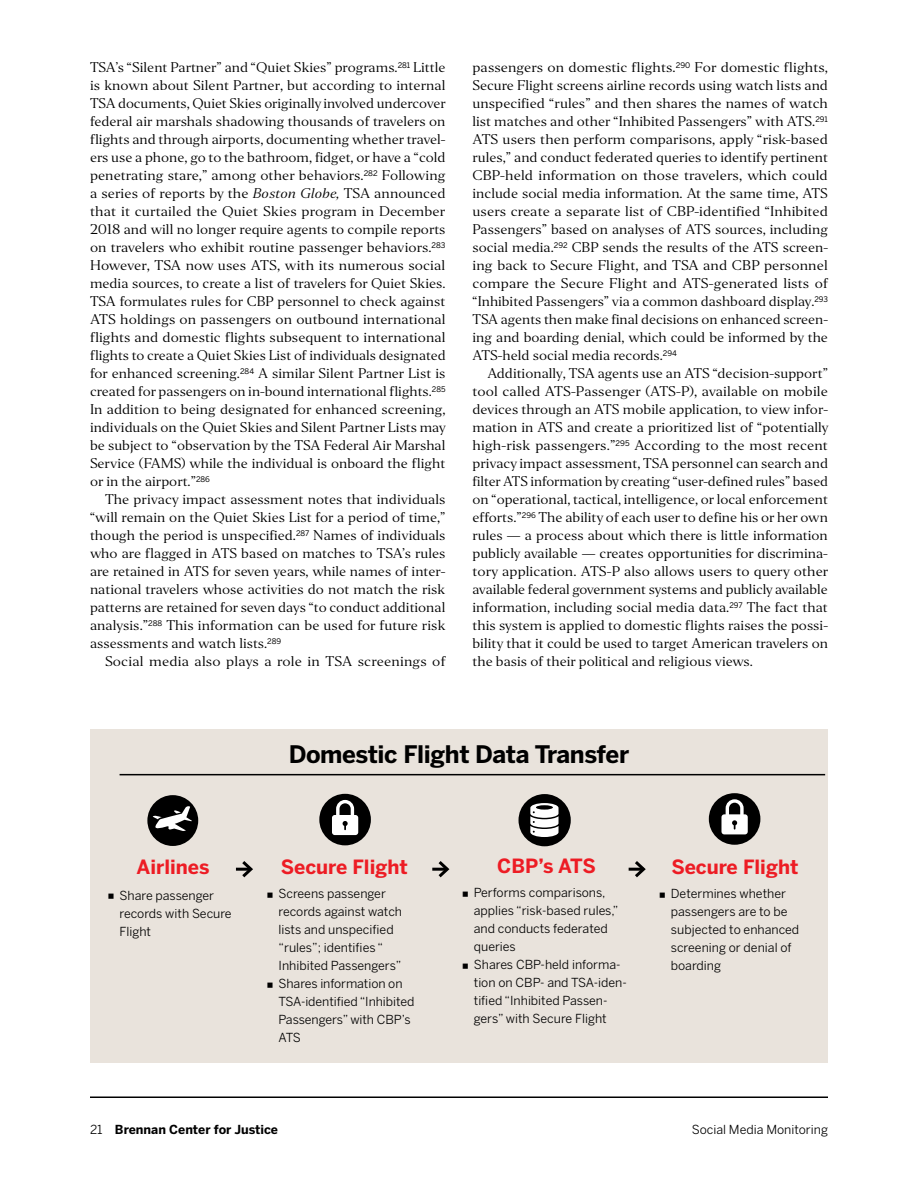
<style>
.page{position:relative;width:918px;height:1188px;background:#fff}
.page>*{position:absolute;margin:0;border:0;box-sizing:border-box;transform-origin:0 0}
.t1{font:700 24px "Benton Sans";letter-spacing:-.015em;color:#000}
.t2{font:700 19.5px "Benton Sans";color:#ed1c24}
.t3{font:13.2px/18px "Editor";color:#000;text-align:justify}
.t4{font:12.3px/18px "Benton Sans";color:#000}
.t5{font:700 12.3px "Benton Sans";color:#000}
.s1{font-style:italic}
.s2{font-weight:400}
</style>
<div class="page">
<hr style="left:90px;top:1096px;width:738px;height:2px;background:#000">
<div style="left:90px;top:729px;width:738px;height:334px;background:#e9e3dc"></div>
<hr style="left:236px;top:868px;width:15px;height:3px;background:#000">
<svg style="left:239px;top:861px;width:14px;height:17px"></svg>
<hr style="left:629px;top:868px;width:15px;height:3px;background:#000">
<svg style="left:632px;top:861px;width:14px;height:17px"></svg>
<hr style="left:432px;top:868px;width:15px;height:3px;background:#000">
<svg style="left:435px;top:861px;width:15px;height:17px"></svg>
<div style="left:319px;top:794px;width:52px;height:51px;background:#000;border-radius:50%"></div>
<svg style="left:332px;top:800px;width:26px;height:35px"></svg>
<div style="left:709px;top:793px;width:51px;height:52px;background:#000;border-radius:50%"></div>
<svg style="left:721px;top:799px;width:27px;height:35px"></svg>
<div style="left:519px;top:794px;width:52px;height:52px;background:#000;border-radius:50%"></div>
<svg style="left:530px;top:803px;width:29px;height:34px"></svg>
<div style="left:147px;top:795px;width:51px;height:51px;background:#000;border-radius:50%"></div>
<svg style="left:153px;top:806px;width:39px;height:25px"></svg>
<hr style="left:120px;top:774px;width:705px;height:1px;background:#000">
<p class="t3" style="left:90px;top:58px;width:358px">TSA’s “Silent Partner” and “Quiet Skies” programs.<sup>281</sup> Little is known about Silent Partner, but according to internal TSA documents, Quiet Skies originally involved undercover federal air marshals shadowing thousands of travelers on flights and through airports, documenting whether travel&shy;ers use a phone, go to the bathroom, fidget, or have a “cold penetrating stare,” among other behaviors.<sup>282</sup> Following a series of reports by the <span class="s1">Boston Globe,</span> TSA announced that it curtailed the Quiet Skies program in December 2018 and will no longer require agents to compile reports on travelers who exhibit routine passenger behaviors.<sup>283<br></sup>However, TSA now uses ATS, with its numerous social media sources, to create a list of travelers for Quiet Skies.<br>TSA formulates rules for CBP personnel to check against ATS holdings on passengers on outbound international flights and domestic flights subsequent to international flights to create a Quiet Skies List of individuals designated for enhanced screening.<sup>284</sup> A similar Silent Partner List is created for passengers on in-bound international flights.<sup>285<br></sup>In addition to being designated for enhanced screening, individuals on the Quiet Skies and Silent Partner Lists may be subject to “observation by the TSA Federal Air Marshal Service (FAMS) while the individual is onboard the flight or in the airport.”<sup>286</sup></p>
<p class="t3" style="left:90px;top:490px;width:357px;text-indent:15px">The privacy impact assessment notes that individuals “will remain on the Quiet Skies List for a period of time,” though the period is unspecified.<sup>287</sup> Names of individuals who are flagged in ATS based on matches to TSA’s rules are retained in ATS for seven years, while names of inter&shy;national travelers whose activities do not match the risk patterns are retained for seven days “to conduct additional analysis.”<sup>288</sup> This information can be used for future risk assessments and watch lists.<sup>289</sup></p>
<p class="t3" style="left:105px;top:652px;width:342px">Social media also plays a role in TSA screenings of</p>
<p class="t3" style="left:472px;top:58px;width:357px">passengers on domestic flights.<sup>290</sup> For domestic flights, Secure Flight screens airline records using watch lists and unspecified “rules” and then shares the names of watch list matches and other “Inhibited Passengers” with ATS.<sup>291<br></sup>ATS users then perform comparisons, apply “risk-based rules,” and conduct federated queries to identify pertinent CBP-held information on those travelers, which could include social media information. At the same time, ATS users create a separate list of CBP-identified “Inhibited Passengers” based on analyses of ATS sources, including social media.<sup>292</sup> CBP sends the results of the ATS screen&shy;ing back to Secure Flight, and TSA and CBP personnel compare the Secure Flight and ATS-generated lists of “Inhibited Passengers” via a common dashboard display.<sup>293<br></sup>TSA agents then make final decisions on enhanced screen&shy;ing and boarding denial, which could be informed by the ATS-held social media records.<sup>294</sup></p>
<p class="t3" style="left:472px;top:364px;width:358px;text-indent:15px">Additionally, TSA agents use an ATS “decision-support” tool called ATS-Passenger (ATS-P), available on mobile devices through an ATS mobile application, to view infor&shy;mation in ATS and create a prioritized list of “potentially high-risk passengers.”<sup>295</sup> According to the most recent privacy impact assessment, TSA personnel can search and filter ATS information by creating “user-defined rules” based on “operational, tactical, intelligence, or local enforcement efforts.”<sup>296</sup> The ability of each user to define his or her own rules — a process about which there is little information publicly available — creates opportunities for discrimina&shy;tory application. ATS-P also allows users to query other available federal government systems and publicly available information, including social media data.<sup>297</sup> The fact that this system is applied to domestic flights raises the possi&shy;bility that it could be used to target American travelers on the basis of their political and religious views.</p>
<h2 class="t2" style="left:137px;top:855px;width:74px">Airlines</h2>
<p class="t4" style="left:120px;top:886px;width:114px">Share passenger records with Secure<br>Flight</p>
<h1 class="t1" style="left:289px;top:739px;width:342px">Domestic Flight Data Transfer</h1>
<h2 class="t2" style="left:281px;top:855px;width:128px">Secure Flight</h2>
<p class="t4" style="left:279px;top:885px;width:137px">Screens passenger records against watch lists and unspecified “rules”; identifies “<br>Inhibited Passengers”<br>Shares information on<br>TSA-identified “Inhibited<br>Passengers” with CBP’s<br>ATS</p>
<h2 class="t2" style="left:497px;top:854px;width:100px">CBP’s ATS</h2>
<p class="t4" style="left:474px;top:884px;width:155px">Performs comparisons, applies “risk-based rules,” and conducts federated queries<br>Shares CBP-held informa&shy;tion on CBP- and TSA-iden&shy;tified “Inhibited Passen&shy;gers” with Secure Flight</p>
<h2 class="t2" style="left:671px;top:855px;width:128px">Secure Flight</h2>
<p class="t4" style="left:671px;top:885px;width:130px">Determines whether passengers are to be subjected to enhanced screening or denial of boarding</p>
<p class="t5" style="left:90px;top:1122px;width:190px"><span class="s2">21</span> Brennan Center for Justice</p>
<p class="t4" style="left:692px;top:1121px;width:138px">Social Media Monitoring</p>
</div>
